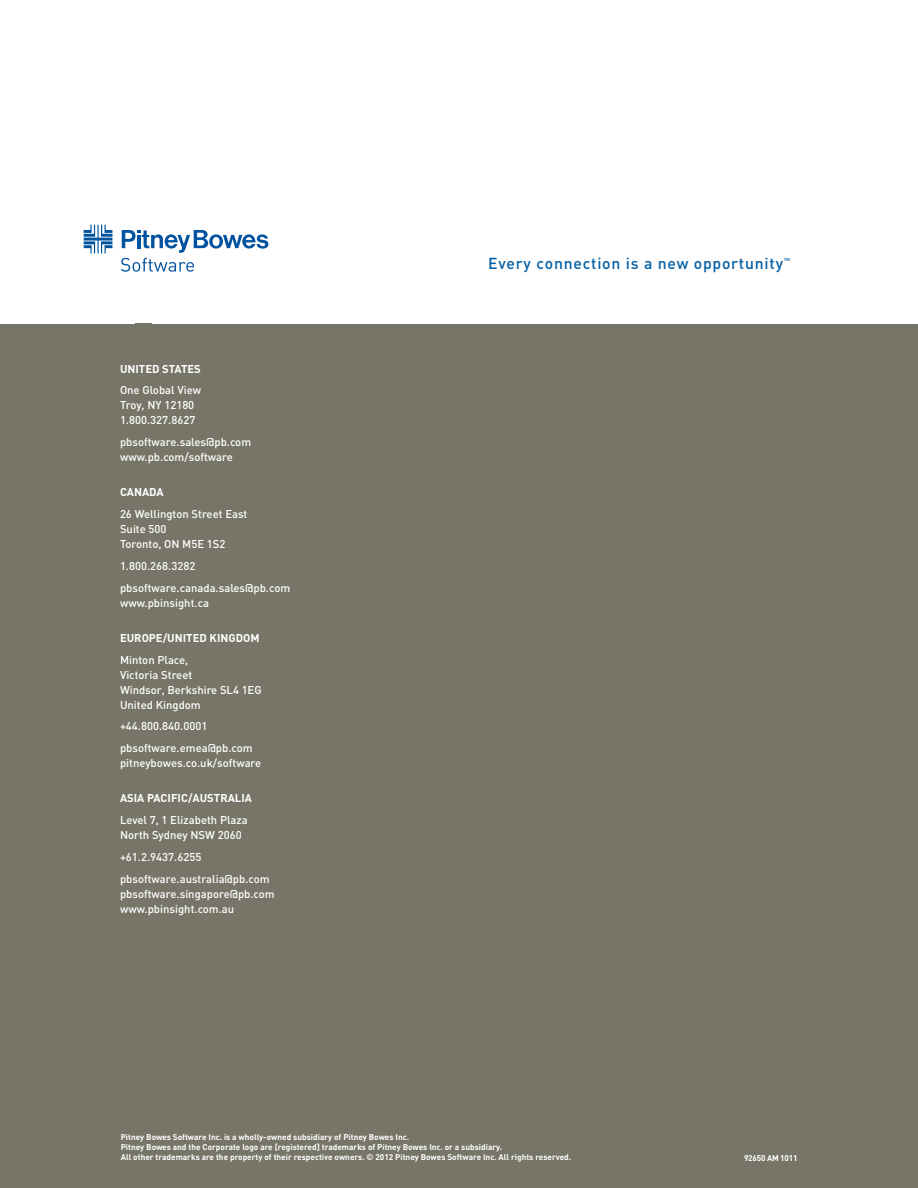
<style>
.page{position:relative;width:918px;height:1188px;background:#fff}
.page>*{position:absolute;margin:0;border:0;box-sizing:border-box;transform-origin:0 0}
.t1{font:500 15.75px "DIN";letter-spacing:.05em;color:#015ea5}
.Locations_Text{font:500 11.25px/15px "DIN";color:#fff}
.Locations{font:700 11.25px "DIN";color:#fff}
.t2{font:700 8.25px/9.9px "DIN";color:#fff}
.t3{font:700 8.25px "DIN";letter-spacing:-.025em;color:#fff}
.t4{font:500 7.05px "DIN";color:#015ea5}
</style>
<div class="page">
<div style="left:0;top:324px;width:918px;height:864px;background:#767567"></div>
<svg style="left:84px;top:225px;width:28px;height:28px"></svg>
<svg style="left:121px;top:230px;width:147px;height:42px"></svg>
<p class="Locations" style="left:120px;top:361px;width:82px">UNITED STATES</p>
<p class="Locations_Text" style="left:120px;top:382px;width:83px">One Global View<br>Troy, NY 12180<br>1.800.327.8627</p>
<p class="Locations_Text" style="left:120px;top:434px;width:133px">pbsoftware.sales@pb.com www.pb.com/software</p>
<p class="Locations" style="left:120px;top:485px;width:45px">CANADA</p>
<p class="Locations_Text" style="left:120px;top:506px;width:129px">26 Wellington Street East<br>Suite 500<br>Toronto, ON M5E 1S2</p>
<p class="Locations_Text" style="left:120px;top:558px;width:77px">1.800.268.3282</p>
<p class="Locations_Text" style="left:120px;top:580px;width:172px">pbsoftware.canada.sales@pb.com www.pbinsight.ca</p>
<p class="Locations" style="left:120px;top:630px;width:141px">EUROPE/UNITED KINGDOM</p>
<p class="Locations_Text" style="left:120px;top:652px;width:143px">Minton Place,<br>Victoria Street<br>Windsor, Berkshire SL4 1EG<br>United Kingdom</p>
<p class="Locations_Text" style="left:120px;top:718px;width:89px">+44.800.840.0001</p>
<p class="Locations_Text" style="left:120px;top:740px;width:143px">pbsoftware.emea@pb.com pitneybowes.co.uk/software</p>
<p class="Locations" style="left:120px;top:791px;width:133px">ASIA PACIFIC/AUSTRALIA</p>
<p class="Locations_Text" style="left:120px;top:812px;width:129px">Level 7, 1 Elizabeth Plaza<br>North Sydney NSW 2060</p>
<p class="Locations_Text" style="left:120px;top:849px;width:83px">+61.2.9437.6255</p>
<p class="Locations_Text" style="left:120px;top:871px;width:156px">pbsoftware.australia@pb.com pbsoftware.singapore@pb.com www.pbinsight.com.au</p>
<p class="t1" style="left:488px;top:253px;width:296px">Every connection is a new opportunity</p>
<p class="t4" style="left:784px;top:256px;width:8px">™</p>
<p class="t2" style="left:121px;top:1132px;width:452px">Pitney Bowes Software Inc. is a wholly-owned subsidiary of Pitney Bowes Inc.<br>Pitney Bowes and the Corporate logo are [registered] trademarks of Pitney Bowes Inc. or a subsidiary.<br>All other trademarks are the property of their respective owners. © 2012 Pitney Bowes Software Inc. All rights reserved.</p>
<p class="t3" style="left:744px;top:1153px;width:55px">92650 AM 1011</p>
</div>
